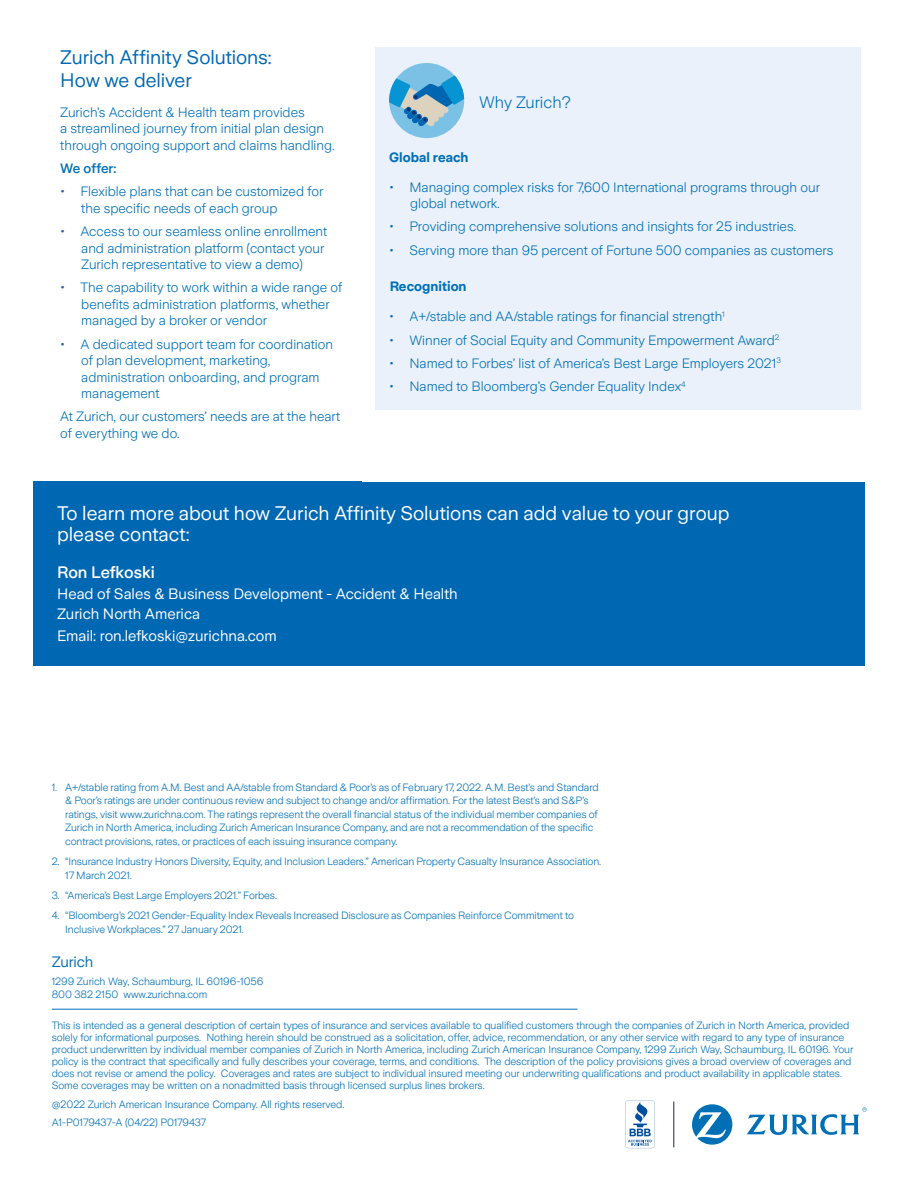
<style>
.page{position:relative;width:918px;height:1188px;background:#fff}
.page>*{position:absolute;margin:0;border:0;box-sizing:border-box;transform-origin:0 0}
.t1{font:19.5px/21px "Zurich Sans";color:#fff}
.t2{font:19.5px/22.5px "Zurich Sans";letter-spacing:-.005em;color:#0067b2}
.t3{font:500 16.5px "Zurich Sans";letter-spacing:-.005em;color:#fff}
.t4{font:300 16.5px "Zurich Sans";color:#006fb6}
.t5{font:15px/19.5px "Zurich Sans";color:#fff}
.t6{font:15px "Zurich Sans";letter-spacing:-.01em;color:#006fb6}
.t7{font:300 13.5px/16.5px "Zurich Sans";color:#006fb6}
.t8{font:700 13.5px "Zurich Sans";color:#006fb6}
.t9{font:500 13.5px "Zurich Sans";letter-spacing:-.005em;color:#006fb6}
.t10{font:300 10.5px/13.5px "Zurich Sans";letter-spacing:-.01em;color:#006fb6}
.s1{color:#245897}
</style>
<div class="page">
<hr style="left:52px;top:1009px;width:525px;height:1px;background:#006fb6">
<div style="left:376px;top:47px;width:485px;height:363px;background:#ebf1fa"></div>
<svg style="left:692px;top:1104px;width:40px;height:41px"></svg>
<svg style="left:747px;top:1107px;width:120px;height:28px"></svg>
<svg style="left:625px;top:1100px;width:30px;height:48px"></svg>
<hr style="left:673px;top:1102px;width:1px;height:45px;background:#092a62">
<div style="left:389px;top:63px;width:75px;height:75px;background:#7ac1e5;border-radius:50%"></div>
<svg style="left:389px;top:75px;width:75px;height:52px"></svg>
<div style="left:34px;top:481px;width:831px;height:185px;background:#0067b2"></div>
<h1 class="t2" style="left:60px;top:47px;width:213px">Zurich Affinity Solutions:<br>How we deliver</h1>
<p class="t7" style="left:60px;top:104px;width:276px">Zurich’s Accident &amp; Health team provides<br>a streamlined journey from initial plan design through ongoing support and claims handling.</p>
<p class="t9" style="left:60px;top:161px;width:58px">We offer:</p>
<p class="t7" style="left:81px;top:184px;width:243px;text-indent:-21px"><span class="s1">•</span> Flexible plans that can be customized for the specific needs of each group</p>
<p class="t7" style="left:81px;top:223px;width:247px;text-indent:-21px"><span class="s1">•</span> Access to our seamless online enrollment and administration platform (contact your<br>Zurich representative to view a demo)</p>
<p class="t7" style="left:81px;top:280px;width:262px;text-indent:-21px"><span class="s1">•</span> The capability to work within a wide range of benefits administration platforms, whether managed by a broker or vendor</p>
<p class="t7" style="left:81px;top:336px;width:253px;text-indent:-21px"><span class="s1">•</span> A dedicated support team for coordination of plan development, marketing, administration onboarding, and program management</p>
<p class="t7" style="left:60px;top:409px;width:281px">At Zurich, our customers’ needs are at the heart of everything we do.</p>
<h2 class="t4" style="left:479px;top:94px;width:93px">Why Zurich?</h2>
<p class="t8" style="left:389px;top:149px;width:81px">Global reach</p>
<p class="t7" style="left:410px;top:179px;width:411px;text-indent:-21px">• Managing complex risks for 7,600 International programs through our global network.</p>
<p class="t7" style="left:389px;top:219px;width:409px">• Providing comprehensive solutions and insights for 25 industries.</p>
<p class="t7" style="left:389px;top:242px;width:446px">• Serving more than 95 percent of Fortune 500 companies as customers</p>
<p class="t8" style="left:390px;top:279px;width:78px">Recognition</p>
<p class="t7" style="left:389px;top:309px;width:337px">• A+/stable and AA/stable ratings for financial strength<sup>1</sup></p>
<p class="t7" style="left:389px;top:332px;width:392px">• Winner of Social Equity and Community Empowerment Award<sup>2</sup></p>
<p class="t7" style="left:389px;top:355px;width:393px">• Named to Forbes’ list of America’s Best Large Employers 2021<sup>3</sup></p>
<p class="t7" style="left:389px;top:378px;width:298px">• Named to Bloomberg’s Gender Equality Index<sup>4</sup></p>
<h1 class="t1" style="left:57px;top:503px;width:674px">To learn more about how Zurich Affinity Solutions can add value to your group please contact:</h1>
<h2 class="t3" style="left:57px;top:564px;width:99px">Ron Lefkoski</h2>
<h3 class="t5" style="left:57px;top:585px;width:402px">Head of Sales &amp; Business Development - Accident &amp; Health<br>Zurich North America</h3>
<h3 class="t5" style="left:57px;top:627px;width:221px">Email: ron.lefkoski@zurichna.com</h3>
<p class="t10" style="left:65px;top:781px;width:535px;text-indent:-14px">1. A+/stable rating from A.M. Best and AA/stable from Standard &amp; Poor’s as of February 17, 2022. A.M. Best’s and Standard &amp; Poor’s ratings are under continuous review and subject to change and/or affirmation. For the latest Best’s and S&amp;P’s ratings, visit www.zurichna.com. The ratings represent the overall financial status of the individual member companies of Zurich in North America, including Zurich American Insurance Company, and are not a recommendation of the specific contract provisions, rates, or practices of each issuing insurance company.</p>
<p class="t10" style="left:65px;top:855px;width:537px;text-indent:-14px">2. “Insurance Industry Honors Diversity, Equity, and Inclusion Leaders.” American Property Casualty Insurance Association.<br>17 March 2021.</p>
<p class="t10" style="left:52px;top:889px;width:227px">3. “America’s Best Large Employers 2021.” Forbes.</p>
<p class="t10" style="left:65px;top:909px;width:510px;text-indent:-14px">4. “Bloomberg’s 2021 Gender-Equality Index Reveals Increased Disclosure as Companies Reinforce Commitment to<br>Inclusive Workplaces.” 27 January 2021.</p>
<h3 class="t6" style="left:52px;top:953px;width:43px">Zurich</h3>
<p class="t10" style="left:52px;top:974px;width:213px">1299 Zurich Way, Schaumburg, IL 60196-1056<br>800 382 2150 www.zurichna.com</p>
<p class="t10" style="left:52px;top:1019px;width:803px;line-height:12px">This is intended as a general description of certain types of insurance and services available to qualified customers through the companies of Zurich in North America, provided solely for informational purposes. Nothing herein should be construed as a solicitation, offer, advice, recommendation, or any other service with regard to any type of insurance product underwritten by individual member companies of Zurich in North America, including Zurich American Insurance Company, 1299 Zurich Way, Schaumburg, IL 60196. Your policy is the contract that specifically and fully describes your coverage, terms, and conditions. The description of the policy provisions gives a broad overview of coverages and does not revise or amend the policy. Coverages and rates are subject to individual insured meeting our underwriting qualifications and product availability in applicable states.<br>Some coverages may be written on a nonadmitted basis through licensed surplus lines brokers.</p>
<p class="t10" style="left:52px;top:1095px;width:294px;line-height:18.8px">@2022 Zurich American Insurance Company. All rights reserved.<br>A1-P0179437-A (04/22) P0179437</p>
</div>
